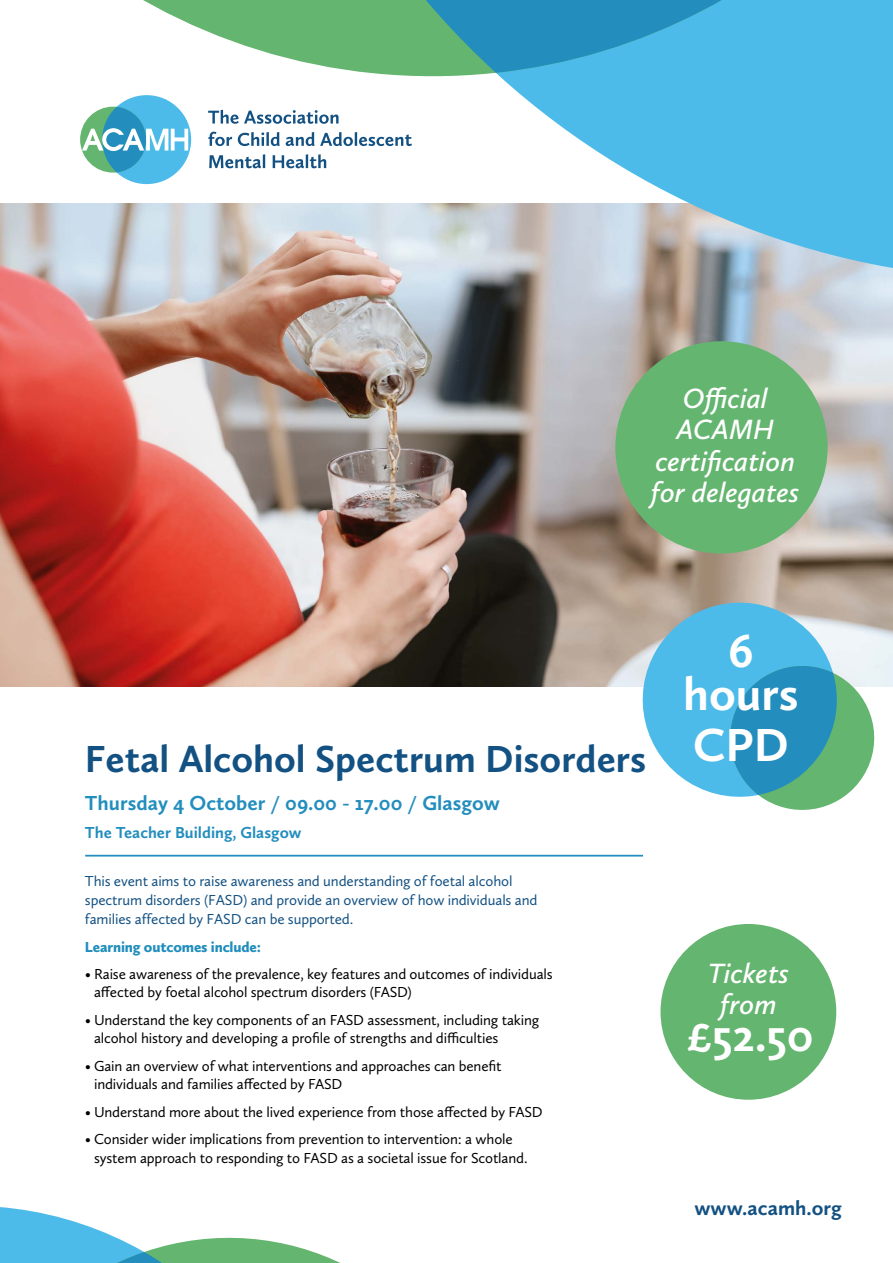
<style>
.page{position:relative;width:893px;height:1263px;background:#fff}
.page>*{position:absolute;margin:0;border:0;box-sizing:border-box;transform-origin:0 0}
.t1{font:700 48px/51px "Calluna Sans";color:#fff}
.t2{font:700 39px "Calluna Sans";color:#135183}
.t3{font:italic 600 28.8px/31.5px "Calluna Sans";color:#fff;text-align:center}
.t4{font:700 21px "Calluna Sans";color:#238ebd}
.t5{font:700 21px "Calluna Sans";color:#135183}
.t6{font:700 16.5px "Calluna Sans";color:#238ebd}
.t7{font:15px/18.8px "Calluna Sans";letter-spacing:-.01em;color:#000}
.t8{font:15px/18.8px "Calluna Sans";letter-spacing:-.01em;color:#135182}
.t9{font:900 15px "Calluna Sans";letter-spacing:-.01em;color:#208ebd}
</style>
<div class="page">
<svg style="left:208px;top:110px;width:29px;height:14px"></svg>
<svg style="left:208px;top:132px;width:24px;height:14px"></svg>
<svg style="left:209px;top:155px;width:28px;height:13px"></svg>
<div style="left:102px;top:95px;width:89px;height:89px;background:#4dbbe9;border-radius:50%"></div>
<svg style="left:82px;top:107px;width:106px;height:65px"></svg>
<img style="left:0;top:203px;width:893px;height:483px">
<hr style="left:85px;top:855px;width:558px;height:1px;background:#238ebd">
<div style="left:615px;top:341px;width:213px;height:212px;background:#64b56f;border-radius:50%"></div>
<svg style="left:629px;top:589px;width:221px;height:206px;fill:#4dbbe9"></svg>
<svg style="left:720px;top:656px;width:164px;height:154px;background:#62b3bd"></svg>
<div style="left:660px;top:924px;width:176px;height:176px;background:#64b56f;border-radius:50%"></div>
<svg style="left:237px;top:77px;width:656px;height:203px"></svg>
<svg style="left:143px;top:0;width:750px;height:77px"></svg>
<svg style="left:238px;top:0;width:655px;height:73px;background:#4eafb8"></svg>
<svg style="left:0;top:1207px;width:340px;height:56px"></svg>
<h3 class="t3" style="left:651px;top:382px;width:150px">Official<br>ACAMH certification for delegates</h3>
<h2 class="t2" style="left:85px;top:735px;width:563px">Fetal Alcohol Spectrum Disorders</h2>
<h3 class="t4" style="left:85px;top:790px;width:417px">Thursday 4 October / 09.00 - 17.00 / Glasgow</h3>
<p class="t6" style="left:85px;top:822px;width:218px">The Teacher Building, Glasgow</p>
<p class="t8" style="left:85px;top:871px;width:454px">This event aims to raise awareness and understanding of foetal alcohol spectrum disorders (FASD) and provide an overview of how individuals and families affected by FASD can be supported.</p>
<p class="t9" style="left:85px;top:937px;width:178px">Learning outcomes include:</p>
<p class="t7" style="left:94px;top:964px;width:460px;text-indent:-9px">• Raise awareness of the prevalence, key features and outcomes of individuals affected by foetal alcohol spectrum disorders (FASD)</p>
<p class="t7" style="left:94px;top:1010px;width:447px;text-indent:-9px">• Understand the key components of an FASD assessment, including taking alcohol history and developing a profile of strengths and difficulties</p>
<p class="t7" style="left:94px;top:1056px;width:409px;text-indent:-9px">• Gain an overview of what interventions and approaches can benefit individuals and families affected by FASD</p>
<p class="t7" style="left:85px;top:1102px;width:459px">• Understand more about the lived experience from those affected by FASD</p>
<p class="t7" style="left:94px;top:1129px;width:435px;text-indent:-9px">• Consider wider implications from prevention to intervention: a whole system approach to responding to FASD as a societal issue for Scotland.</p>
<h1 class="t1" style="left:728px;top:625px;width:27px">6</h1>
<h1 class="t1" style="left:683px;top:667px;width:117px">hours<br>CPD</h1>
<h3 class="t3" style="left:708px;top:957px;width:83px">Tickets from</h3>
<h1 class="t1" style="left:686px;top:1009px;width:129px">£52.50</h1>
<h3 class="t5" style="left:694px;top:1195px;width:149px">www.acamh.org</h3>
</div>
